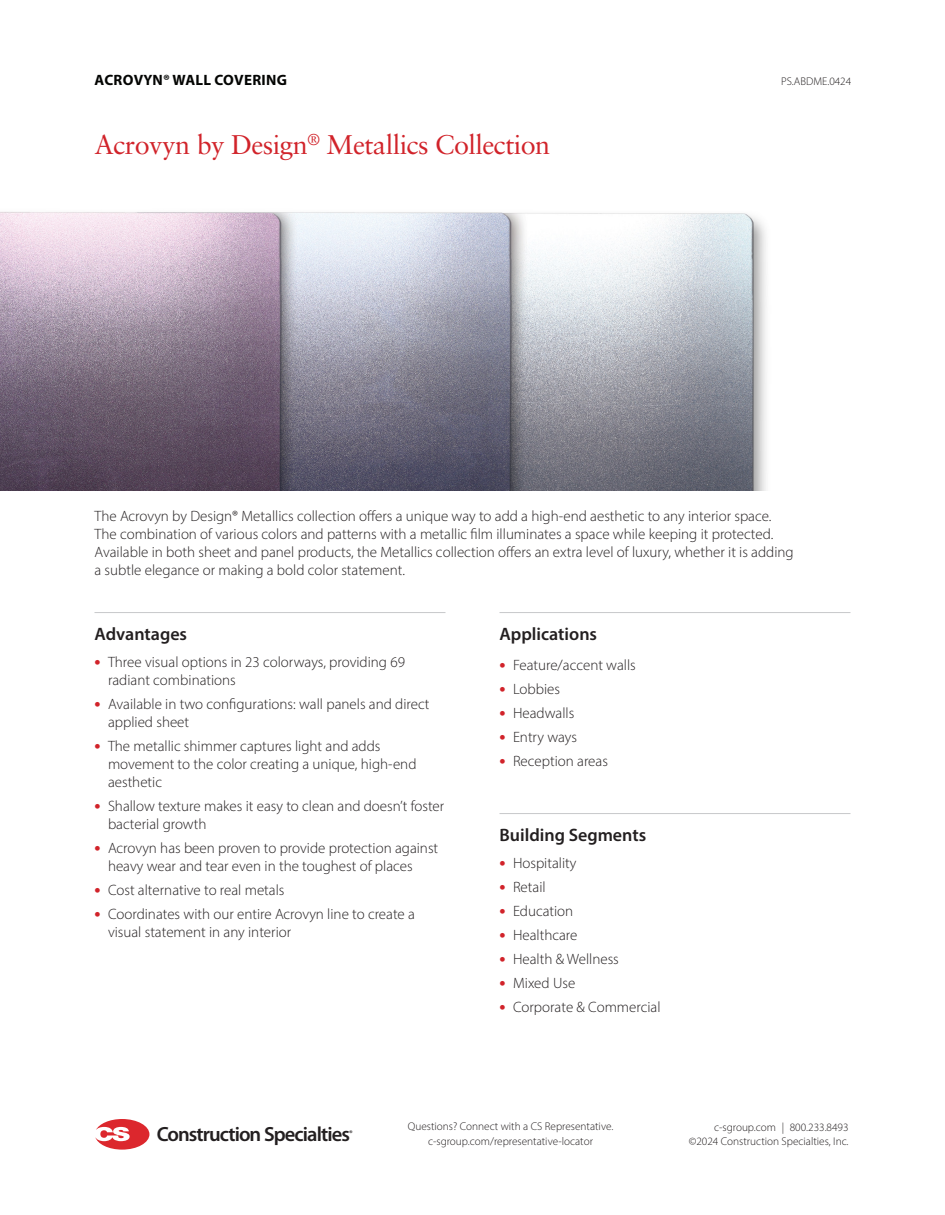
<style>
.page{position:relative;width:945px;height:1215px;background:#fff}
.page>*{position:absolute;margin:0;border:0;box-sizing:border-box;transform-origin:0 0}
.Product_Name{font:27px "Sabon LT Pro";letter-spacing:-.02em;color:#d1232a}
.t1{font:600 20.55px "Myriad Pro";letter-spacing:-.045em;color:#231f20}
.Bullet_List_Subhead{font:600 18px "Myriad Pro";color:#231f20}
.t2{font:300 15px/18px "Myriad Pro";color:#231f20}
.t3{font:700 15px "Myriad Pro";letter-spacing:.02em;color:#040503}
.t4{font:300 11.25px/14.2px "Myriad Pro";color:#231f20;text-align:center}
.t5{font:600 8.25px "Myriad Pro";color:#231f20}
.s1{font-weight:700;font-size:18px;color:#d1232a}
</style>
<div class="page">
<img style="left:0;top:212px;width:766px;height:278px">
<hr style="left:94px;top:612px;width:352px;height:1px;background:#c7c8ca">
<hr style="left:500px;top:612px;width:350px;height:1px;background:#c7c8ca">
<hr style="left:500px;top:813px;width:350px;height:1px;background:#c7c8ca">
<svg style="left:95px;top:1119px;width:54px;height:31px"></svg>
<p class="t3" style="left:95px;top:70px;width:194px">ACROVYN® WALL COVERING</p>
<p class="Product_Name" style="left:94px;top:128px;width:457px">Acrovyn by Design<sup>®</sup> Metallics Collection</p>
<p class="t4" style="left:781px;top:74px;width:72px">PS.ABDME.0424</p>
<p class="t2" style="left:94px;top:507px;width:701px">The Acrovyn by Design® Metallics collection offers a unique way to add a high-end aesthetic to any interior space.<br>The combination of various colors and patterns with a metallic film illuminates a space while keeping it protected.<br>Available in both sheet and panel products, the Metallics collection offers an extra level of luxury, whether it is adding a subtle elegance or making a bold color statement.</p>
<p class="Bullet_List_Subhead" style="left:94px;top:622px;width:94px">Advantages</p>
<p class="t2" style="left:108px;top:653px;width:299px;text-indent:-14px"><span class="s1">•</span> Three visual options in 23 colorways, providing 69 radiant combinations</p>
<p class="t2" style="left:108px;top:695px;width:323px;text-indent:-14px"><span class="s1">•</span> Available in two configurations: wall panels and direct applied sheet</p>
<p class="t2" style="left:108px;top:737px;width:310px;text-indent:-14px"><span class="s1">•</span> The metallic shimmer captures light and adds movement to the color creating a unique, high-end aesthetic</p>
<p class="t2" style="left:108px;top:797px;width:338px;text-indent:-14px"><span class="s1">•</span> Shallow texture makes it easy to clean and doesn’t foster bacterial growth</p>
<p class="t2" style="left:108px;top:839px;width:332px;text-indent:-14px"><span class="s1">•</span> Acrovyn has been proven to provide protection against heavy wear and tear even in the toughest of places</p>
<p class="t2" style="left:94px;top:881px;width:192px"><span class="s1">•</span> Cost alternative to real metals</p>
<p class="t2" style="left:108px;top:905px;width:308px;text-indent:-14px"><span class="s1">•</span> Coordinates with our entire Acrovyn line to create a visual statement in any interior</p>
<p class="Bullet_List_Subhead" style="left:500px;top:622px;width:99px">Applications</p>
<p class="t2" style="left:500px;top:656px;width:138px"><span class="s1">•</span> Feature/accent walls</p>
<p class="t2" style="left:500px;top:680px;width:62px"><span class="s1">•</span> Lobbies</p>
<p class="t2" style="left:500px;top:704px;width:76px"><span class="s1">•</span> Headwalls</p>
<p class="t2" style="left:500px;top:728px;width:79px"><span class="s1">•</span> Entry ways</p>
<p class="t2" style="left:500px;top:752px;width:110px"><span class="s1">•</span> Reception areas</p>
<p class="Bullet_List_Subhead" style="left:500px;top:823px;width:148px">Building Segments</p>
<p class="t2" style="left:500px;top:854px;width:79px"><span class="s1">•</span> Hospitality</p>
<p class="t2" style="left:500px;top:878px;width:48px"><span class="s1">•</span> Retail</p>
<p class="t2" style="left:500px;top:902px;width:75px"><span class="s1">•</span> Education</p>
<p class="t2" style="left:500px;top:926px;width:79px"><span class="s1">•</span> Healthcare</p>
<p class="t2" style="left:500px;top:950px;width:121px"><span class="s1">•</span> Health &amp; Wellness</p>
<p class="t2" style="left:500px;top:974px;width:77px"><span class="s1">•</span> Mixed Use</p>
<p class="t2" style="left:500px;top:998px;width:163px"><span class="s1">•</span> Corporate &amp; Commercial</p>
<p class="t4" style="left:408px;top:1119px;width:207px">Questions? Connect with a CS Representative. c-sgroup.com/representative-locator</p>
<p class="t4" style="left:714px;top:1120px;width:136px">c-sgroup.com | 800.233.8493</p>
<h2 class="t1" style="left:157px;top:1121px;width:195px">Construction Specialties</h2>
<p class="t4" style="left:689px;top:1134px;width:161px">©2024 Construction Specialties, Inc.</p>
<p class="t5" style="left:349px;top:1128px;width:5px">®</p>
</div>
